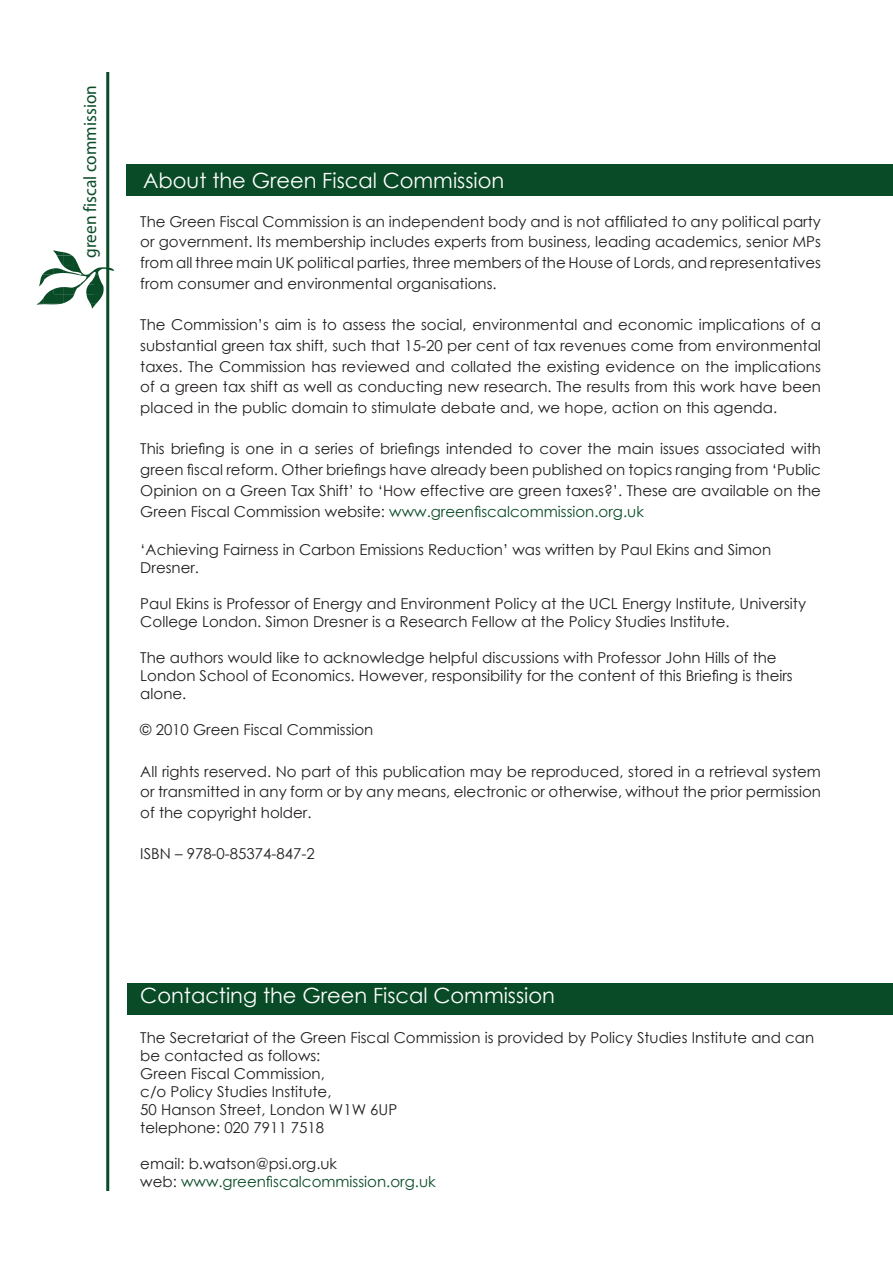
<style>
.page{position:relative;width:893px;height:1263px;background:#fff}
.page>*{position:absolute;margin:0;border:0;box-sizing:border-box;transform-origin:0 0}
.t1{font:21px "Century Gothic";color:#fff}
.t2{font:18px "Myriad Pro";color:#094b27;scale:.96 1}
.t3{font:15px/20.7px "Century Gothic";color:#231f20;text-align:justify}
.t4{font:15px/18px "Century Gothic";color:#094b27}
.s1{color:#094b27}
.s2{color:#231f20}
</style>
<div class="page">
<hr style="left:106px;top:72px;width:3px;height:1119px;background:#094b27">
<svg style="left:37px;top:250px;width:77px;height:58px"></svg>
<div style="left:128px;top:983px;width:765px;height:31px;background:#094b27"></div>
<div style="left:126px;top:164px;width:767px;height:32px;background:#094b27"></div>
<p class="t2" style="left:79px;top:258px;width:181px;rotate:-90deg">neerg mocl acs i f m ss i i o n</p>
<h1 class="t1" style="left:143px;top:165px;width:363px">About the Green Fiscal Commission</h1>
<p class="t3" style="left:140px;top:211px;width:682px">The Green Fiscal Commission is an independent body and is not affiliated to any political party or government. Its membership includes experts from business, leading academics, senior MPs from all three main UK political parties, three members of the House of Lords, and representatives from consumer and environmental organisations.</p>
<p class="t3" style="left:140px;top:314px;width:682px">The Commission’s aim is to assess the social, environmental and economic implications of a substantial green tax shift, such that 15-20 per cent of tax revenues come from environmental taxes. The Commission has reviewed and collated the existing evidence on the implications of a green tax shift as well as conducting new research. The results from this work have been placed in the public domain to stimulate debate and, we hope, action on this agenda.</p>
<p class="t3" style="left:140px;top:438px;width:682px">This briefing is one in a series of briefings intended to cover the main issues associated with green fiscal reform. Other briefings have already been published on topics ranging from ‘Public Opinion on a Green Tax Shift’ to ‘How effective are green taxes?’. These are available on the Green Fiscal Commission website: <span class="s1">www.greenfiscalcommission.org.uk</span></p>
<p class="t3" style="left:140px;top:541px;width:632px;line-height:18px">‘Achieving Fairness in Carbon Emissions Reduction’ was written by Paul Ekins and Simon<br>Dresner.</p>
<p class="t3" style="left:140px;top:595px;width:667px;line-height:18px">Paul Ekins is Professor of Energy and Environment Policy at the UCL Energy Institute, University<br>College London. Simon Dresner is a Research Fellow at the Policy Studies Institute.</p>
<p class="t3" style="left:140px;top:649px;width:654px;line-height:18px;text-align:left">The authors would like to acknowledge helpful discussions with Professor John Hills of the<br>London School of Economics. However, responsibility for the content of this Briefing is theirs alone.</p>
<p class="t3" style="left:140px;top:719px;width:235px">© 2010 Green Fiscal Commission</p>
<p class="t3" style="left:140px;top:761px;width:682px">All rights reserved. No part of this publication may be reproduced, stored in a retrieval system or transmitted in any form or by any means, electronic or otherwise, without the prior permission of the copyright holder.</p>
<p class="t3" style="left:140px;top:843px;width:176px">ISBN – 978-0-85374-847-2</p>
<h1 class="t1" style="left:140px;top:980px;width:416px">Contacting the Green Fiscal Commission</h1>
<p class="t3" style="left:140px;top:1028px;width:675px;line-height:18px;text-align:left">The Secretariat of the Green Fiscal Commission is provided by Policy Studies Institute and can be contacted as follows:<br>Green Fiscal Commission,<br>c/o Policy Studies Institute,<br>50 Hanson Street, London W1W 6UP<br>telephone: 020 7911 7518</p>
<p class="t4" style="left:140px;top:1154px;width:297px"><span class="s2">email: b.watson@psi.org.uk<br>web:</span> www.greenfiscalcommission.org.uk</p>
</div>
